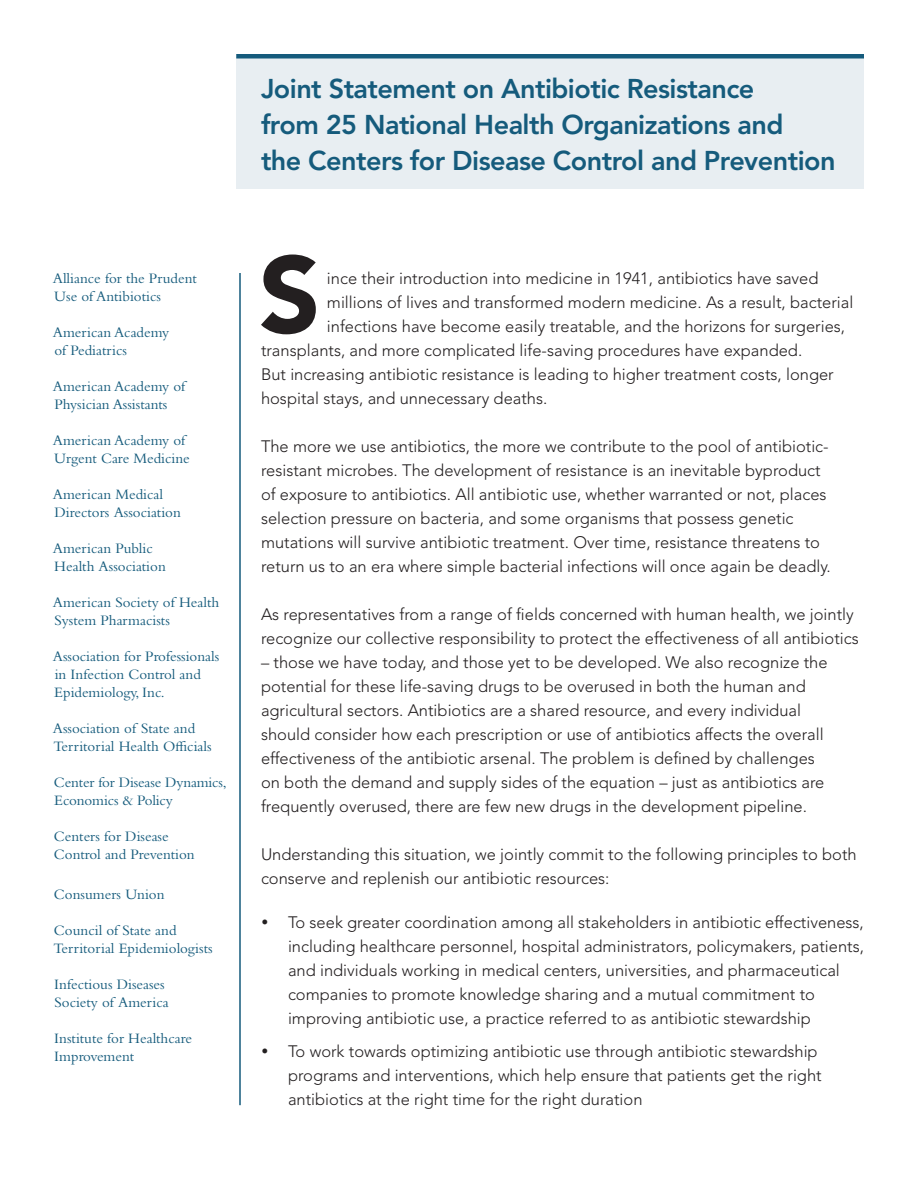
<style>
.page{position:relative;width:918px;height:1188px;background:#fff}
.page>*{position:absolute;margin:0;border:0;box-sizing:border-box;transform-origin:0 0}
.t1{font:900 107.25px "Avenir LT Std";color:#231f20}
.t2{font:800 27px/36px "Avenir LT Std";letter-spacing:-.02em;color:#155b7c}
.t3{font:300 16.5px/24px "Avenir LT Std";color:#231f20}
.t4{font:15px/18px "Bembo Std";color:#155b7c}
</style>
<div class="page">
<hr style="left:236px;top:54px;width:628px;height:4px;background:#155b7c">
<hr style="left:239px;top:273px;width:2px;height:832px;background:#155b7c">
<div style="left:236px;top:58px;width:628px;height:131px;background:#e8eef2"></div>
<p class="t4" style="left:53px;top:269px;width:146px">Alliance for the Prudent<br>Use of Antibiotics</p>
<p class="t4" style="left:53px;top:323px;width:118px">American Academy of Pediatrics</p>
<p class="t4" style="left:53px;top:377px;width:134px">American Academy of<br>Physician Assistants</p>
<p class="t4" style="left:53px;top:431px;width:138px">American Academy of<br>Urgent Care Medicine</p>
<p class="t4" style="left:53px;top:485px;width:130px">American Medical<br>Directors Association</p>
<p class="t4" style="left:53px;top:539px;width:114px">American Public<br>Health Association</p>
<p class="t4" style="left:53px;top:593px;width:168px">American Society of Health<br>System Pharmacists</p>
<p class="t4" style="left:53px;top:647px;width:168px">Association for Professionals in Infection Control and<br>Epidemiology, Inc.</p>
<p class="t4" style="left:53px;top:719px;width:160px">Association of State and<br>Territorial Health Officials</p>
<p class="t4" style="left:54px;top:773px;width:174px">Center for Disease Dynamics,<br>Economics &amp; Policy</p>
<p class="t4" style="left:54px;top:827px;width:142px">Centers for Disease<br>Control and Prevention</p>
<p class="t4" style="left:54px;top:885px;width:112px">Consumers Union</p>
<p class="t4" style="left:54px;top:921px;width:161px">Council of State and<br>Territorial Epidemiologists</p>
<p class="t4" style="left:54px;top:975px;width:116px">Infectious Diseases<br>Society of America</p>
<p class="t4" style="left:54px;top:1029px;width:139px">Institute for Healthcare<br>Improvement</p>
<p class="t2" style="left:261px;top:71px;width:576px">Joint Statement on Antibiotic Resistance<br>from 25 National Health Organizations and<br>the Centers for Disease Control and Prevention</p>
<p class="t1" style="left:259px;top:230px;width:63px">S</p>
<p class="t3" style="left:327px;top:267px;width:493px">ince their introduction into medicine in 1941, antibiotics have saved</p>
<p class="t3" style="left:327px;top:291px;width:528px">millions of lives and transformed modern medicine. As a result, bacterial</p>
<p class="t3" style="left:327px;top:315px;width:520px">infections have become easily treatable, and the horizons for surgeries,</p>
<p class="t3" style="left:261px;top:339px;width:543px">transplants, and more complicated life-saving procedures have expanded.</p>
<p class="t3" style="left:261px;top:363px;width:574px">But increasing antibiotic resistance is leading to higher treatment costs, longer</p>
<p class="t3" style="left:261px;top:387px;width:288px">hospital stays, and unnecessary deaths.</p>
<p class="t3" style="left:261px;top:435px;width:571px">The more we use antibiotics, the more we contribute to the pool of antibiotic&shy;resistant microbes. The development of resistance is an inevitable byproduct of exposure to antibiotics. All antibiotic use, whether warranted or not, places selection pressure on bacteria, and some organisms that possess genetic mutations will survive antibiotic treatment. Over time, resistance threatens to return us to an era where simple bacterial infections will once again be deadly.</p>
<p class="t3" style="left:261px;top:603px;width:599px">As representatives from a range of fields concerned with human health, we jointly recognize our collective responsibility to protect the effectiveness of all antibiotics</p>
<p class="t3" style="left:261px;top:651px;width:568px">– those we have today, and those yet to be developed. We also recognize the potential for these life-saving drugs to be overused in both the human and agricultural sectors. Antibiotics are a shared resource, and every individual should consider how each prescription or use of antibiotics affects the overall effectiveness of the antibiotic arsenal. The problem is defined by challenges on both the demand and supply sides of the equation – just as antibiotics are frequently overused, there are few new drugs in the development pipeline.</p>
<p class="t3" style="left:261px;top:843px;width:597px">Understanding this situation, we jointly commit to the following principles to both conserve and replenish our antibiotic resources:</p>
<p class="t3" style="left:288px;top:911px;width:578px">To seek greater coordination among all stakeholders in antibiotic effectiveness, including healthcare personnel, hospital administrators, policymakers, patients, and individuals working in medical centers, universities, and pharmaceutical companies to promote knowledge sharing and a mutual commitment to improving antibiotic use, a practice referred to as antibiotic stewardship</p>
<p class="t3" style="left:288px;top:1040px;width:535px">To work towards optimizing antibiotic use through antibiotic stewardship programs and interventions, which help ensure that patients get the right antibiotics at the right time for the right duration</p>
</div>
